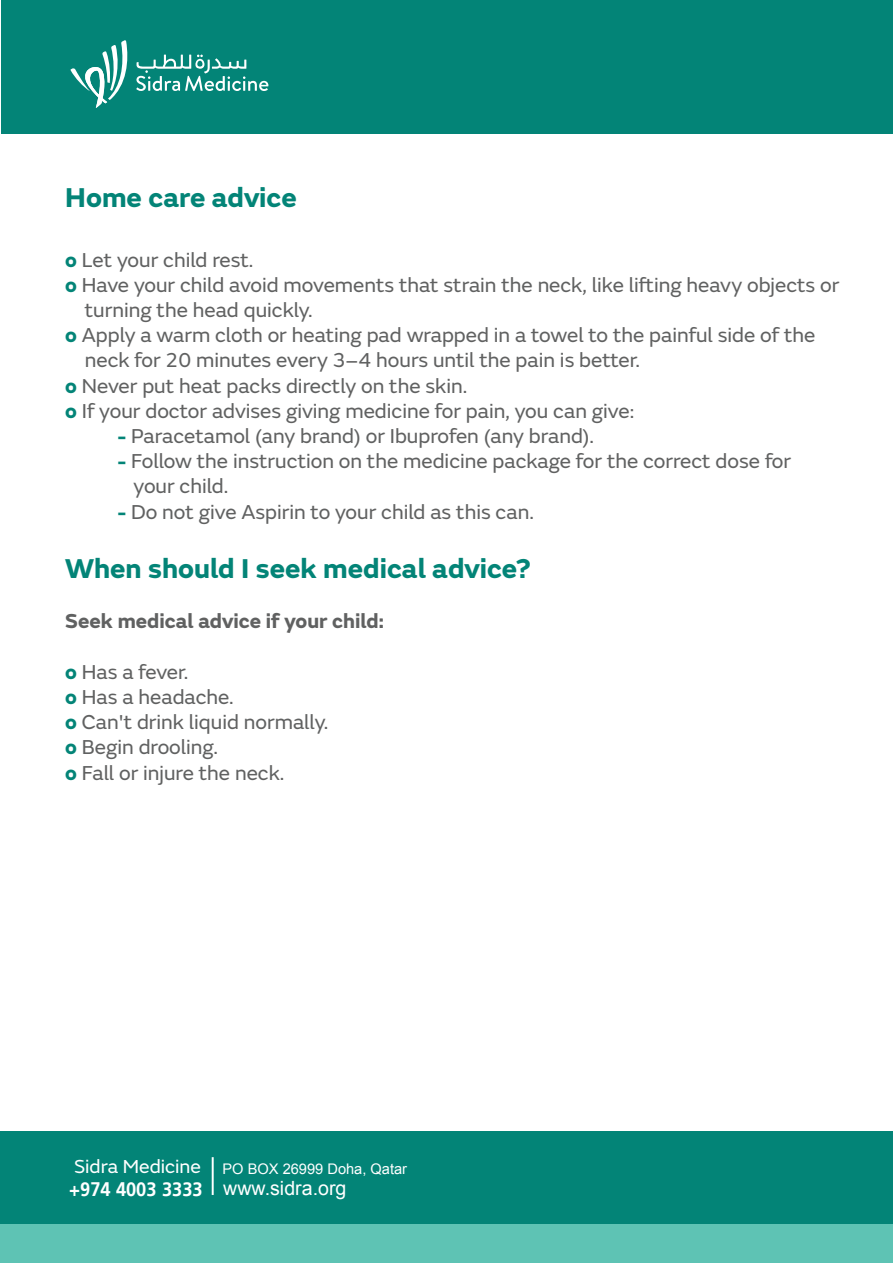
<style>
.page{position:relative;width:893px;height:1263px;background:#fff}
.page>*{position:absolute;margin:0;border:0;box-sizing:border-box;transform-origin:0 0}
.t1{font:700 28.35px "FS Emeric";color:#038477}
.t2{font:21px/25.2px "FS Emeric";color:#606161}
.t3{font:700 21px "FS Emeric";color:#606161}
.t4{font:19.65px "Arial";color:#fff}
.t5{font:14.7px "Arial";color:#fff}
.s1{font-weight:700;color:#038477}
.s2{font-family:"FS Emeric";font-size:19.65px}
.s3{font-family:"Frutiger LT Arabic 65";font-weight:700}
</style>
<div class="page">
<div style="left:1px;top:0;width:892px;height:134px;background:#038477"></div>
<div style="left:0;top:1131px;width:893px;height:96px;background:#038477"></div>
<div style="left:0;top:1225px;width:893px;height:38px;background:#5ec3b4"></div>
<hr style="left:212px;top:1157px;width:2px;height:38px;background:#fff">
<svg style="left:70px;top:40px;width:58px;height:68px"></svg>
<svg style="left:136px;top:55px;width:132px;height:36px"></svg>
<h1 class="t1" style="left:65px;top:175px;width:233px">Home care advice</h1>
<p class="t2" style="left:65px;top:246px;width:190px"><span class="s1">o</span> Let your child rest.</p>
<p class="t2" style="left:65px;top:271px;width:776px"><span class="s1">o</span> Have your child avoid movements that strain the neck, like lifting heavy objects or</p>
<p class="t2" style="left:85px;top:296px;width:229px">turning the head quickly.</p>
<p class="t2" style="left:65px;top:321px;width:752px"><span class="s1">o</span> Apply a warm cloth or heating pad wrapped in a towel to the painful side of the</p>
<p class="t2" style="left:85px;top:347px;width:557px">neck for 20 minutes every 3–4 hours until the pain is better.</p>
<p class="t2" style="left:65px;top:372px;width:403px"><span class="s1">o</span> Never put heat packs directly on the skin.</p>
<p class="t2" style="left:65px;top:397px;width:570px"><span class="s1">o</span> If your doctor advises giving medicine for pain, you can give:</p>
<p class="t2" style="left:118px;top:422px;width:478px"><span class="s1">-</span> Paracetamol (any brand) or Ibuprofen (any brand).</p>
<p class="t2" style="left:134px;top:447px;width:659px;text-indent:-16px"><span class="s1">-</span> Follow the instruction on the medicine package for the correct dose for your child.</p>
<p class="t2" style="left:118px;top:498px;width:418px"><span class="s1">-</span> Do not give Aspirin to your child as this can.</p>
<h1 class="t1" style="left:65px;top:546px;width:467px">When should I seek medical advice?</h1>
<p class="t3" style="left:65px;top:605px;width:320px">Seek medical advice if your child:</p>
<p class="t2" style="left:65px;top:658px;width:265px"><span class="s1">o</span> Has a fever.<br><span class="s1">o</span> Has a headache.<br><span class="s1">o</span> Can't drink liquid normally. <span class="s1">o</span> Begin drooling.<br><span class="s1">o</span> Fall or injure the neck.</p>
<p class="t5" style="left:74px;top:1159px;width:335px"><span class="s2">Sidra Medicine</span> PO BOX 26999 Doha, Qatar</p>
<p class="t4" style="left:69px;top:1175px;width:279px"><span class="s3">+974 4003 3333</span> www.sidra.org</p>
</div>
